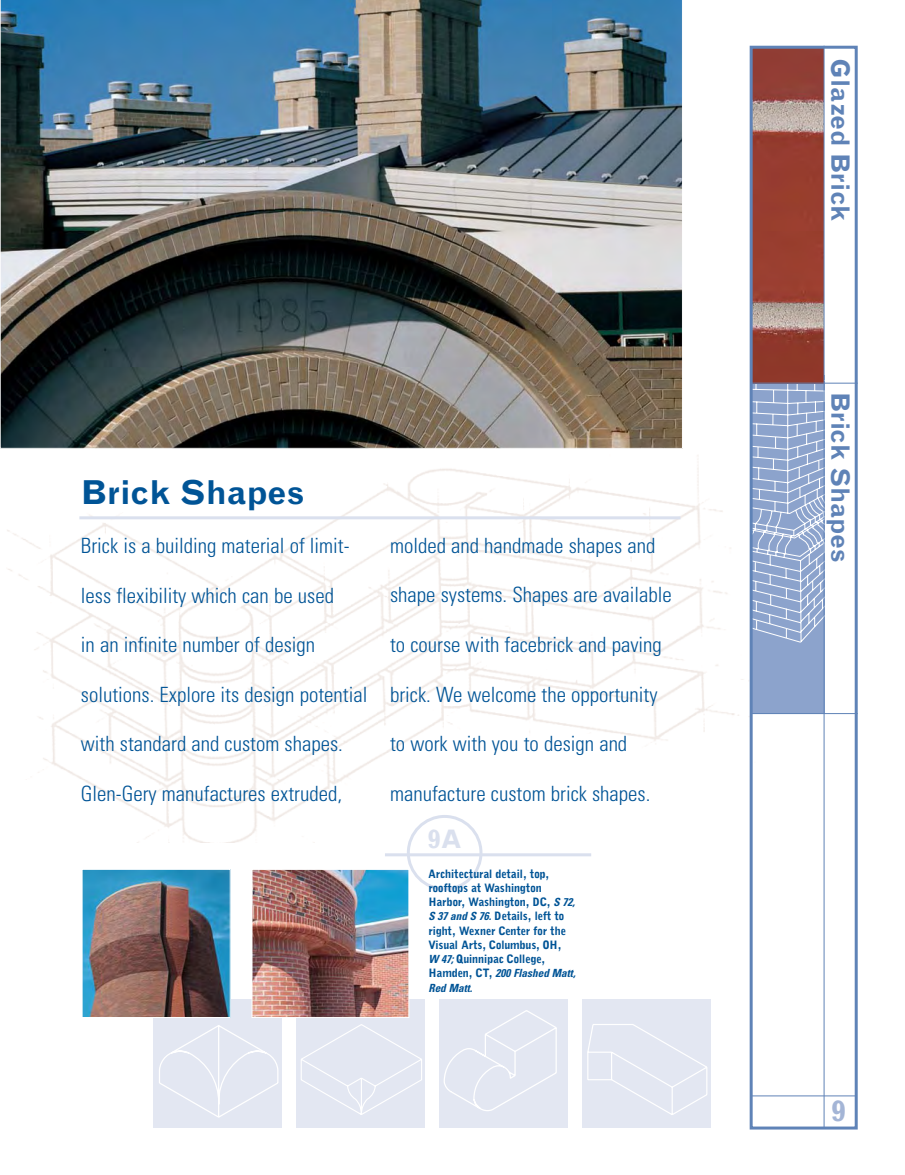
<style>
.page{position:relative;width:905px;height:1175px;background:#fff}
.page>*{position:absolute;margin:0;border:0;box-sizing:border-box;transform-origin:0 0}
.t1{font:700 33px "Grotesque";color:#005496}
.t2{font:700 28.5px "Grotesque";color:#a4b5d6}
.t3{font:700 25.5px "Grotesque";color:#dae0ee}
.t4{font:700 25.2px "Grotesque";color:#5f83b7}
.t5{font:300 condensed 21px "Univers";color:#005496}
.t6{font:900 11.25px/14.2px "Grotesque";letter-spacing:-.015em;color:#005496}
.t7{font:italic 700 condensed 11.25px/14.2px "Univers";color:#005496}
.s1{font-family:"Univers";font-weight:700;font-style:italic;font-stretch:condensed}
.s2{font-family:"Grotesque";font-weight:900;font-style:normal;font-stretch:normal}
</style>
<div class="page">
<img style="left:6px;top:448px;width:753px;height:394px">
<div style="left:750px;top:375px;width:74px;height:339px;background:#8ca3cc"></div>
<svg style="left:753px;top:384px;width:70px;height:259px"></svg>
<img style="left:753px;top:50px;width:70px;height:333px">
<div style="left:749px;top:46px;width:108px;height:1083px;border:3px solid #5f83b7"></div>
<hr style="left:751px;top:383px;width:106px;height:1px;background:#5f83b7">
<hr style="left:751px;top:1095px;width:105px;height:1px;background:#5f83b7">
<hr style="left:823px;top:46px;width:1px;height:1082px;background:#5f83b7">
<div style="left:439px;top:998px;width:129px;height:129px;background:#e3e7f2"></div>
<svg style="left:444px;top:1010px;width:113px;height:101px"></svg>
<div style="left:154px;top:998px;width:128px;height:129px;background:#e3e7f2"></div>
<svg style="left:159px;top:1025px;width:120px;height:93px"></svg>
<div style="left:296px;top:998px;width:129px;height:129px;background:#e3e7f2"></div>
<svg style="left:301px;top:1024px;width:121px;height:91px"></svg>
<div style="left:582px;top:998px;width:129px;height:129px;background:#e3e7f2"></div>
<svg style="left:587px;top:1024px;width:121px;height:91px"></svg>
<img style="left:0;top:0;width:682px;height:448px">
<svg style="left:407px;top:815px;width:75px;height:75px"></svg>
<hr style="left:385px;top:853px;width:206px;height:3px;background:#dae0ee">
<img style="left:84px;top:871px;width:144px;height:144px">
<img style="left:254px;top:871px;width:153px;height:144px">
<div style="left:252px;top:869px;width:157px;height:148px;border:1px solid #fff"></div>
<hr style="left:79px;top:516px;width:601px;height:3px;background:#dae0ee">
<hr style="left:751px;top:713px;width:106px;height:1px;background:#5f83b7">
<h1 class="t1" style="left:81px;top:480px;width:225px">Brick Shapes</h1>
<p class="t5" style="left:81px;top:538px;width:270px">Brick is a building material of limit-</p>
<p class="t5" style="left:81px;top:587px;width:254px">less flexibility which can be used</p>
<p class="t5" style="left:81px;top:637px;width:236px">in an infinite number of design</p>
<p class="t5" style="left:81px;top:686px;width:288px">solutions. Explore its design potential</p>
<p class="t5" style="left:81px;top:736px;width:263px">with standard and custom shapes.</p>
<p class="t5" style="left:81px;top:785px;width:262px">Glen-Gery manufactures extruded,</p>
<p class="t5" style="left:390px;top:538px;width:267px">molded and handmade shapes and</p>
<p class="t5" style="left:390px;top:587px;width:283px">shape systems. Shapes are available</p>
<p class="t5" style="left:390px;top:637px;width:273px">to course with facebrick and paving</p>
<p class="t5" style="left:390px;top:686px;width:269px">brick. We welcome the opportunity</p>
<p class="t5" style="left:390px;top:736px;width:239px">to work with you to design and</p>
<p class="t5" style="left:390px;top:785px;width:262px">manufacture custom brick shapes.</p>
<p class="t3" style="left:428px;top:829px;width:35px">9A</p>
<p class="t6" style="left:428px;top:867px;width:150px">Architectural detail, top, rooftops at Washington<br>Harbor, Washington, DC, <span class="s1">S 72,<br>S 37 and S 76.</span>Details, left to right, Wexner Center for the<br>Visual Arts, Columbus, OH,<br><span class="s1">W 47;</span>Quinnipac College,</p>
<p class="t7" style="left:428px;top:967px;width:151px"><span class="s2">H a m d e n , C T,</span> 200 Flashed Matt,<br>Red Matt.</p>
<p class="t4" style="left:849px;top:58px;width:165px;rotate:90deg">Glazed Brick</p>
<p class="t4" style="left:849px;top:391px;width:172px;rotate:90deg">Brick Shapes</p>
<h2 class="t2" style="left:831px;top:1100px;width:15px">9</h2>
</div>
